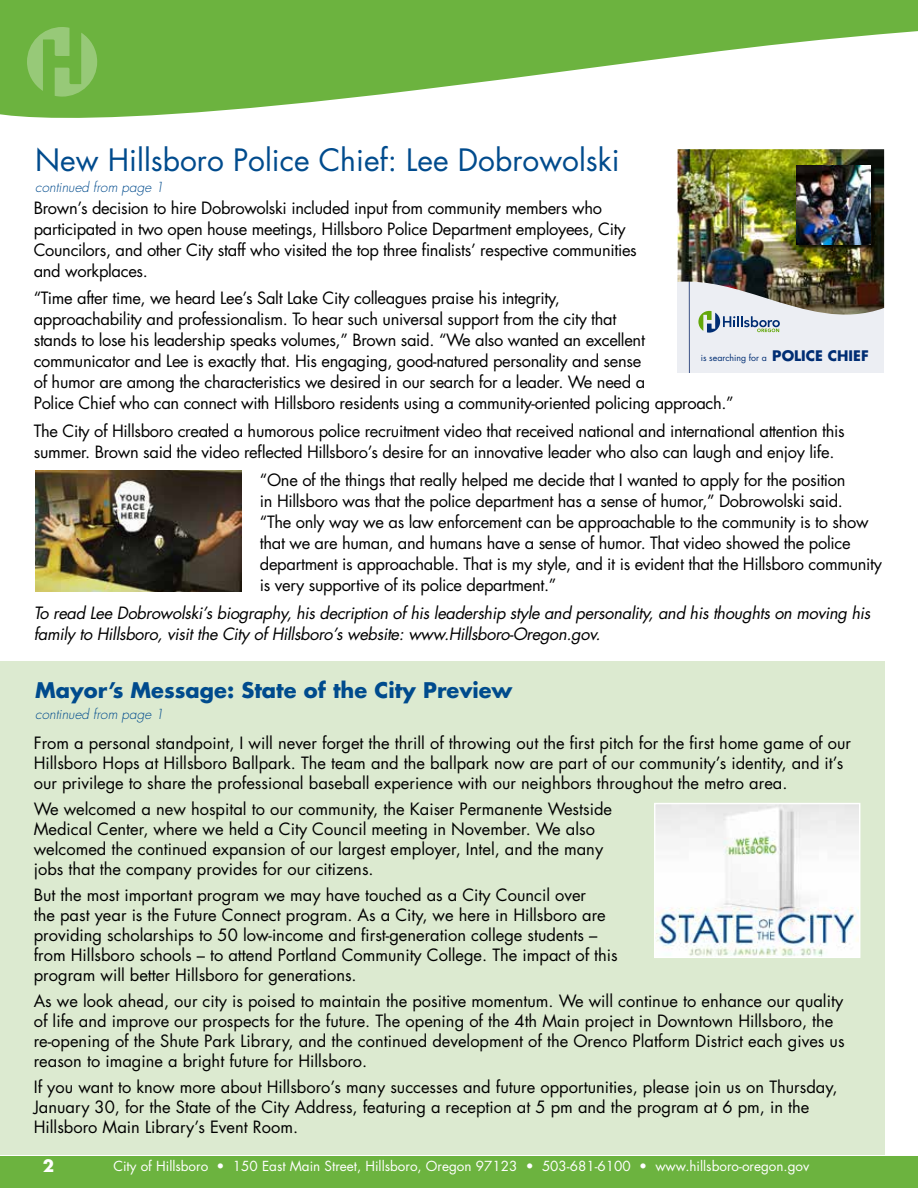
<style>
.page{position:relative;width:918px;height:1188px;background:#fff}
.page>*{position:absolute;margin:0;border:0;box-sizing:border-box;transform-origin:0 0}
.t1{font:30px "Futura Std";color:#004b8d}
.t2{font:700 21px "Futura Std";color:#004b8d}
.t3{font:16.5px/19.8px "Futura Std";color:#000}
.t4{font:16.5px/21px "Futura Std";letter-spacing:-.02em;color:#000}
.t5{font:italic 16.5px/21px "Futura Std";letter-spacing:-.02em;color:#000}
.t6{font:700 16.5px "Futura Std";color:#fff}
.t7{font:13.5px "Futura Std";color:#fff}
.t8{font:italic 300 13.5px "Futura Std";color:#004b8d}
.t9{font:8.7px "Futura Std";color:#002d73}
.s1{font-weight:700;font-size:14.1px}
</style>
<div class="page">
<div style="left:0;top:1156px;width:918px;height:32px;background:#6cb33f"></div>
<svg style="left:0;top:0;width:918px;height:118px;fill:#6cb33f"></svg>
<svg style="left:27px;top:27px;width:70px;height:70px;background:#80bd5a"></svg>
<div style="left:0;top:662px;width:884px;height:493px;background:#dcead0"></div>
<div style="left:678px;top:275px;width:206px;height:97px;background:#eceef3"></div>
<hr style="left:689px;top:149px;width:1px;height:223px;background:#3f5588">
<svg style="left:698px;top:315px;width:82px;height:18px"></svg>
<img style="left:678px;top:149px;width:206px;height:166px">
<div style="left:797px;top:166px;width:78px;height:83px;background:#000;opacity:.75"></div>
<img style="left:796px;top:165px;width:75px;height:80px">
<img style="left:35px;top:471px;width:207px;height:120px">
<img style="left:656px;top:805px;width:202px;height:151px">
<div style="left:654px;top:803px;width:206px;height:155px;border:1px solid #fff"></div>
<h1 class="t1" style="left:35px;top:141px;width:586px">New H illsboro Police Chief: Lee Dobrowolski</h1>
<p class="t8" style="left:35px;top:179px;width:130px">continued from page 1</p>
<p class="t4" style="left:34px;top:197px;width:605px">Brown’s decision to hire Dobrowolski included input from community members who participated in two open house meetings, H illsboro Police Department employees, City Councilors, and other City staff who visited the top three finalists’ respective communities and workplaces.</p>
<p class="t4" style="left:34px;top:288px;width:702px">“Time after time, we heard Lee’s Salt Lake City colleagues praise his integrity,<br>approachability and professionalism. To hear such universal support from the city that<br>stands to lose his leadership speaks volumes,” Brown said. “We also wanted an excellent communicator and Lee is exactly that. H is engaging, good-natured personality and sense<br>of humor are among the characteristics we desired in our search for a leader. We need a<br>Police Chief who can connect with H illsboro residents using a community-oriented policing approach.”</p>
<p class="t4" style="left:34px;top:421px;width:813px">The City of H illsboro created a humorous police recruitment video that received national and international attention this summer. Brown said the video reflected H illsboro’s desire for an innovative leader who also can laugh and enjoy life.</p>
<p class="t4" style="left:260px;top:469px;width:624px">“One of the things that really helped me decide that I wanted to apply for the position<br>in H illsboro was that the police department has a sense of humor,” Dobrowolski said.<br>“The only way we as law enforcement can be approachable to the community is to show that we are human, and humans have a sense of humor. That video showed the police department is approachable. That is my style, and it is evident that the H illsboro community is very supportive of its police department.”</p>
<p class="t5" style="left:34px;top:602px;width:838px">To read Lee Dobrowolski’s biography, his decription of his leadership style and personality, and his thoughts on moving his family to Hillsboro, visit the City of Hillsboro’s website: www.Hillsboro-Oregon.gov.</p>
<p class="t9" style="left:701px;top:352px;width:169px">is searching for a <span class="s1">POLICE CHIEF</span></p>
<p class="t2" style="left:35px;top:677px;width:479px">Mayor’s Message: State of the City Preview</p>
<p class="t8" style="left:35px;top:706px;width:130px">continued from page 1</p>
<p class="t3" style="left:34px;top:734px;width:819px">From a personal standpoint, I will never forget the thrill of throwing out the first pitch for the first home game of our<br>H illsboro Hops at H illsboro Ballpark. The team and the ballpark now are part of our community’s identity, and it’s our privilege to share the professional baseball experience with our neighbors throughout the metro area.</p>
<p class="t3" style="left:34px;top:800px;width:580px">We welcomed a new hospital to our community, the Kaiser Permanente Westside Medical Center, where we held a City Council meeting in November. We also welcomed the continued expansion of our largest employer, I ntel, and the many jobs that the company provides for our citizens.</p>
<p class="t3" style="left:34px;top:886px;width:586px">But the most important program we may have touched as a City Council over<br>the past year is the Future Connect program. As a City, we here in H illsboro are providing scholarships to 50 low-income and first-generation college students – from H illsboro schools – to attend Portland Community College. The impact of this program will better H illsboro for generations.</p>
<p class="t3" style="left:34px;top:991px;width:812px">As we look ahead, our city is poised to maintain the positive momentum. We will continue to enhance our quality of life and improve our prospects for the future. The opening of the 4th Main project in Downtown H illsboro, the re-opening of the Shute Park Library, and the continued development of the Orenco Platform District each gives us reason to imagine a bright future for H illsboro.</p>
<p class="t3" style="left:34px;top:1077px;width:805px">If you want to know more about H illsboro’s many successes and future opportunities, please join us on Thursday,<br>January 30, for the State of the City Address, featuring a reception at 5 pm and the program at 6 pm, in the<br>H illsboro Main Library’s Event Room.</p>
<p class="t6" style="left:43px;top:1154px;width:13px">2</p>
<p class="t7" style="left:113px;top:1158px;width:698px">City of Hillsboro • 150 East Main Street, Hillsboro, Oregon 97123 • 503-681-6100 • www.hillsboro-oregon.gov</p>
</div>
